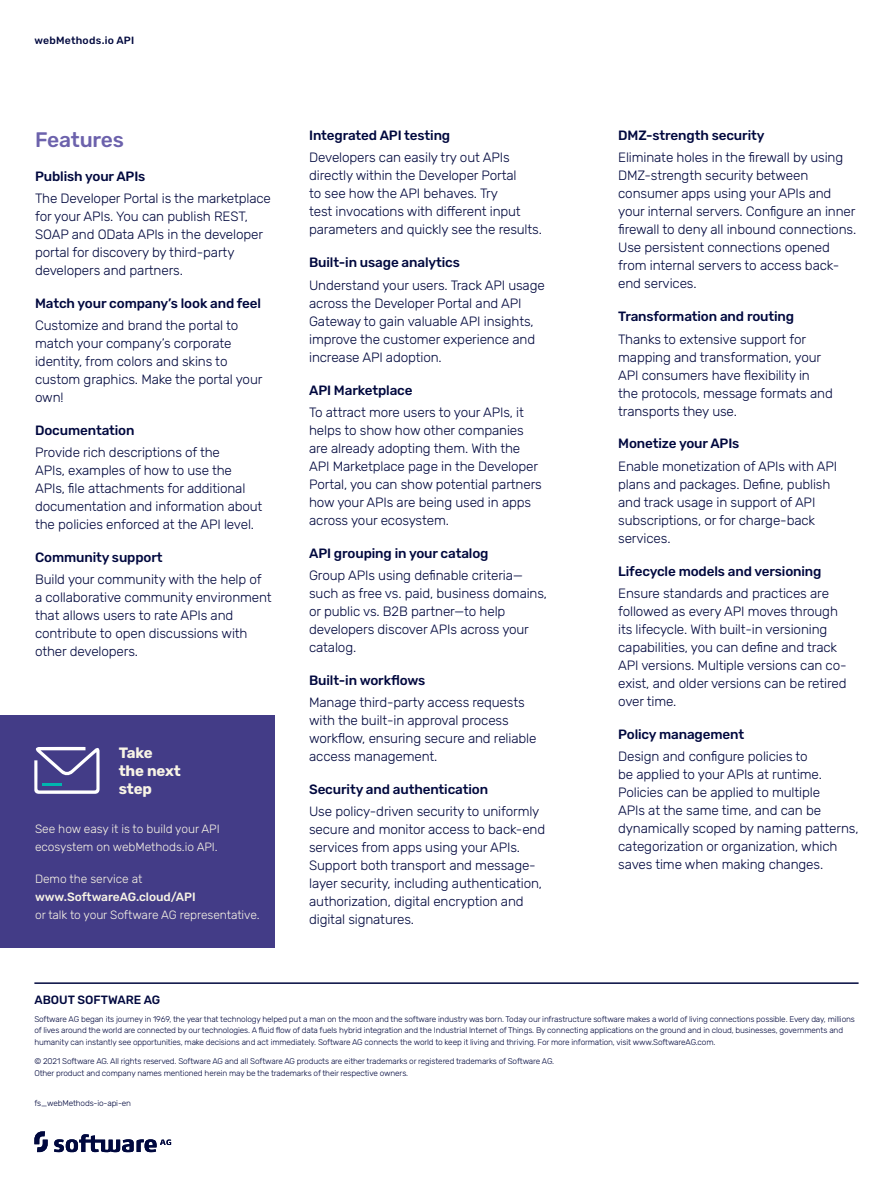
<style>
.page{position:relative;width:893px;height:1187px;background:#fff}
.page>*{position:absolute;margin:0;border:0;box-sizing:border-box;transform-origin:0 0}
.t1{font:500 21px "Rubik";letter-spacing:-.01em;color:#6c62ac}
.t2{font:700 15px/18px "Rubik";letter-spacing:-.01em;color:#f8f4e5}
.t3{font:300 13.5px/18px "Rubik";letter-spacing:-.01em;color:#00083e}
.t4{font:500 13.5px "Rubik";letter-spacing:-.01em;color:#00083e}
.t5{font:300 12px/18px "Rubik";letter-spacing:-.005em;color:#f8f4e5}
.t6{font:500 12px "Rubik";letter-spacing:-.005em;color:#f8f4e5}
.t7{font:500 12px "Rubik";color:#00083e}
.t8{font:500 10.5px "Rubik";letter-spacing:.02em;color:#00083e}
.t9{font:300 8.25px/11.2px "Rubik";letter-spacing:-.015em;color:#00083e}
</style>
<div class="page">
<svg style="left:34px;top:1131px;width:137px;height:21px"></svg>
<hr style="left:34px;top:982px;width:825px;height:1px;background:#00083e">
<div style="left:0;top:715px;width:274px;height:233px;background:#433c87"></div>
<svg style="left:34px;top:746px;width:66px;height:47px"></svg>
<hr style="left:42px;top:783px;width:20px;height:2px;background:#00b5af">
<p class="t8" style="left:34px;top:35px;width:101px">webMethods.io API</p>
<h1 class="t1" style="left:35px;top:128px;width:90px">Features</h1>
<p class="t4" style="left:35px;top:168px;width:112px">Publish your APIs</p>
<p class="t3" style="left:35px;top:189px;width:237px">The Developer Portal is the marketplace for your APIs. You can publish REST, SOAP and OData APIs in the developer portal for discovery by third-party developers and partners.</p>
<p class="t4" style="left:35px;top:295px;width:228px">Match your company’s look and feel</p>
<p class="t3" style="left:35px;top:317px;width:229px">Customize and brand the portal to match your company’s corporate identity, from colors and skins to custom graphics. Make the portal your own!</p>
<p class="t4" style="left:35px;top:422px;width:101px">Documentation</p>
<p class="t3" style="left:35px;top:444px;width:229px">Provide rich descriptions of the<br>APIs, examples of how to use the APIs, file attachments for additional documentation and information about the policies enforced at the API level.</p>
<p class="t4" style="left:35px;top:549px;width:129px">Community support</p>
<p class="t3" style="left:35px;top:571px;width:238px">Build your community with the help of a collaborative community environment that allows users to rate APIs and contribute to open discussions with other developers.</p>
<p class="t2" style="left:119px;top:744px;width:63px">Take the next step</p>
<p class="t5" style="left:35px;top:820px;width:186px">See how easy it is to build your API ecosystem on webMethods.io API.</p>
<p class="t5" style="left:35px;top:869px;width:109px">Demo the service at</p>
<p class="t6" style="left:35px;top:889px;width:162px">www.SoftwareAG.cloud/API</p>
<p class="t5" style="left:35px;top:905px;width:226px">or talk to your Software AG representative.</p>
<p class="t4" style="left:309px;top:128px;width:143px">Integrated API testing</p>
<p class="t3" style="left:309px;top:149px;width:234px">Developers can easily try out APIs directly within the Developer Portal<br>to see how the API behaves. Try<br>test invocations with different input parameters and quickly see the results.</p>
<p class="t4" style="left:309px;top:255px;width:152px">Built-in usage analytics</p>
<p class="t3" style="left:309px;top:276px;width:237px">Understand your users. Track API usage across the Developer Portal and API Gateway to gain valuable API insights, improve the customer experience and increase API adoption.</p>
<p class="t4" style="left:309px;top:382px;width:105px">API Marketplace</p>
<p class="t3" style="left:309px;top:403px;width:234px">To attract more users to your APIs, it helps to show how other companies are already adopting them. With the API Marketplace page in the Developer Portal, you can show potential partners how your APIs are being used in apps across your ecosystem.</p>
<p class="t4" style="left:309px;top:545px;width:181px">API grouping in your catalog</p>
<p class="t3" style="left:309px;top:566px;width:240px">Group APIs using definable criteria— such as free vs. paid, business domains, or public vs. B2B partner—to help developers discover APIs across your catalog.</p>
<p class="t4" style="left:309px;top:672px;width:118px">Built-in workflows</p>
<p class="t3" style="left:309px;top:693px;width:229px">Manage third-party access requests with the built-in approval process workflow, ensuring secure and reliable access management.</p>
<p class="t4" style="left:309px;top:781px;width:180px">Security and authentication</p>
<p class="t3" style="left:309px;top:803px;width:238px">Use policy-driven security to uniformly secure and monitor access to back-end services from apps using your APIs.<br>Support both transport and message&shy;layer security, including authentication, authorization, digital encryption and digital signatures.</p>
<p class="t4" style="left:618px;top:128px;width:148px">DMZ-strength security</p>
<p class="t3" style="left:618px;top:149px;width:240px">Eliminate holes in the firewall by using DMZ-strength security between consumer apps using your APIs and your internal servers. Configure an inner firewall to deny all inbound connections.<br>Use persistent connections opened from internal servers to access back&shy;end services.</p>
<p class="t4" style="left:618px;top:309px;width:177px">Transformation and routing</p>
<p class="t3" style="left:618px;top:330px;width:216px">Thanks to extensive support for mapping and transformation, your<br>API consumers have flexibility in the protocols, message formats and transports they use.</p>
<p class="t4" style="left:618px;top:436px;width:123px">Monetize your APIs</p>
<p class="t3" style="left:618px;top:457px;width:221px">Enable monetization of APIs with API plans and packages. Define, publish and track usage in support of API subscriptions, or for charge-back services.</p>
<p class="t4" style="left:618px;top:563px;width:205px">Lifecycle models and versioning</p>
<p class="t3" style="left:618px;top:584px;width:230px">Ensure standards and practices are followed as every API moves through its lifecycle. With built-in versioning capabilities, you can define and track API versions. Multiple versions can co&shy;exist, and older versions can be retired over time.</p>
<p class="t4" style="left:618px;top:726px;width:127px">Policy management</p>
<p class="t3" style="left:618px;top:747px;width:242px">Design and configure policies to<br>be applied to your APIs at runtime.<br>Policies can be applied to multiple<br>APIs at the same time, and can be dynamically scoped by naming patterns, categorization or organization, which saves time when making changes.</p>
<p class="t7" style="left:34px;top:993px;width:127px">ABOUT SOFTWARE AG</p>
<p class="t9" style="left:34px;top:1013px;width:822px">Software AG began its journey in 1969, the year that technology helped put a man on the moon and the software industry was born. Today our infrastructure software makes a world of living connections possible. Every day, millions of lives around the world are connected by our technologies. A fluid flow of data fuels hybrid integration and the Industrial Internet of Things. By connecting applications on the ground and in cloud, businesses, governments and humanity can instantly see opportunities, make decisions and act immediately. Software AG connects the world to keep it living and thriving. For more information, visit www.SoftwareAG.com.</p>
<p class="t9" style="left:34px;top:1056px;width:521px">© 2021 Software AG. All rights reserved. Software AG and all Software AG products are either trademarks or registered trademarks of Software AG.<br>Other product and company names mentioned herein may be the trademarks of their respective owners.</p>
<p class="t9" style="left:34px;top:1098px;width:98px">fs_webMethods-io-api-en</p>
</div>
